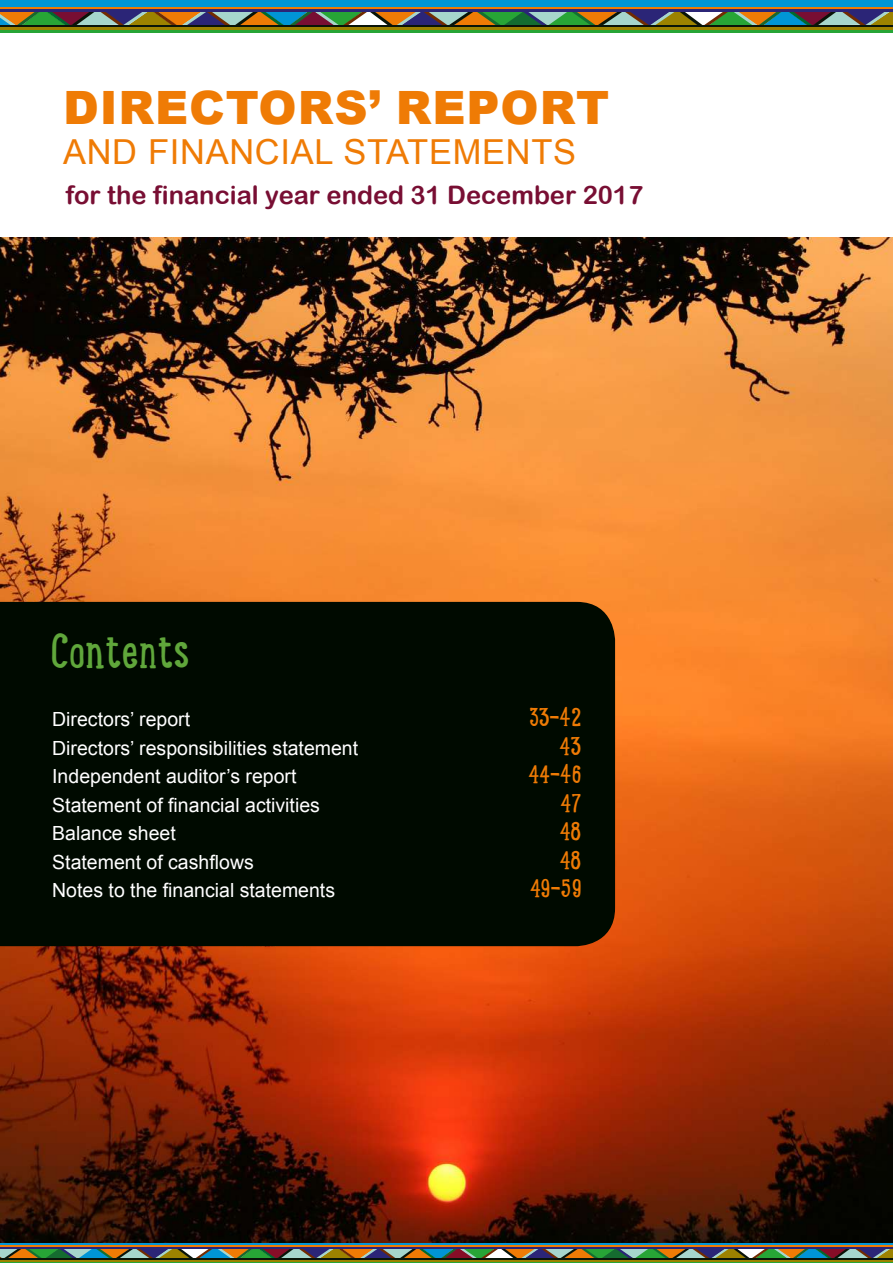
<style>
.page{position:relative;width:893px;height:1263px;background:#fff}
.page>*{position:absolute;margin:0;border:0;box-sizing:border-box;transform-origin:0 0}
.t1{font:48px "Lunch Box Slab";color:#60a73b}
.t2{font:900 45.9px "Arial";letter-spacing:.02em;color:#ef7b05}
.t3{font:34.5px "Arial";letter-spacing:.02em;color:#ef7b05}
.t4{font:25.5px "Arial Rounded MT Bold";color:#780e33}
.t5{font:25.5px "Lunch Box Slab";color:#ef7b05}
.t6{font:19.5px "Arial";color:#fff}
</style>
<div class="page">
<img style="left:0;top:237px;width:893px;height:1006px">
<div style="left:0;top:602px;width:615px;height:344px;background:#000a00"></div>
<svg style="left:0;top:1248px;width:893px;height:10px;background:#6f7a63"></svg>
<hr style="left:0;top:1243px;width:893px;height:2px;background:#0095d6">
<hr style="left:0;top:1245px;width:893px;height:2px;background:#ef7b05">
<hr style="left:0;top:1258px;width:893px;height:2px;background:#091408">
<hr style="left:0;top:1260px;width:893px;height:2px;background:#9c8200">
<hr style="left:0;top:1247px;width:893px;height:1px;background:#2b2577">
<hr style="left:0;top:1262px;width:893px;height:1px;background:#27a536">
<svg style="left:0;top:12px;width:893px;height:13px;background:#77805c"></svg>
<div style="left:0;top:0;width:893px;height:7px;background:#0095d6"></div>
<hr style="left:0;top:7px;width:893px;height:2px;background:#ef7b05">
<hr style="left:0;top:25px;width:893px;height:2px;background:#091408">
<hr style="left:0;top:27px;width:893px;height:3px;background:#9c8200">
<hr style="left:0;top:9px;width:893px;height:3px;background:#2b2577">
<hr style="left:0;top:30px;width:893px;height:3px;background:#27a536">
<h2 class="t2" style="left:63px;top:74px;width:548px">DIRECTORS’ REPORT</h2>
<h3 class="t3" style="left:63px;top:129px;width:515px">AND FINANCIAL STATEMENTS</h3>
<h3 class="t4" style="left:66px;top:179px;width:579px">for the financial year ended 31 December 2017</h3>
<h1 class="t1" style="left:51px;top:611px;width:141px">Contents</h1>
<p class="t6" style="left:52px;top:707px;width:139px">Directors’ report</p>
<h3 class="t5" style="left:529px;top:696px;width:54px">33–42</h3>
<p class="t6" style="left:52px;top:735px;width:307px">Directors’ responsibilities statement</p>
<h3 class="t5" style="left:559px;top:725px;width:24px">43</h3>
<p class="t6" style="left:52px;top:764px;width:246px">Independent auditor’s report</p>
<h3 class="t5" style="left:528px;top:753px;width:55px">44–46</h3>
<p class="t6" style="left:52px;top:792px;width:269px">Statement of financial activities</p>
<h3 class="t5" style="left:560px;top:782px;width:23px">47</h3>
<p class="t6" style="left:52px;top:821px;width:125px">Balance sheet</p>
<h3 class="t5" style="left:559px;top:810px;width:23px">48</h3>
<p class="t6" style="left:52px;top:849px;width:203px">Statement of cashflows</p>
<h3 class="t5" style="left:559px;top:839px;width:23px">48</h3>
<p class="t6" style="left:52px;top:878px;width:284px">Notes to the financial statements</p>
<h3 class="t5" style="left:530px;top:867px;width:53px">49-59</h3>
</div>
